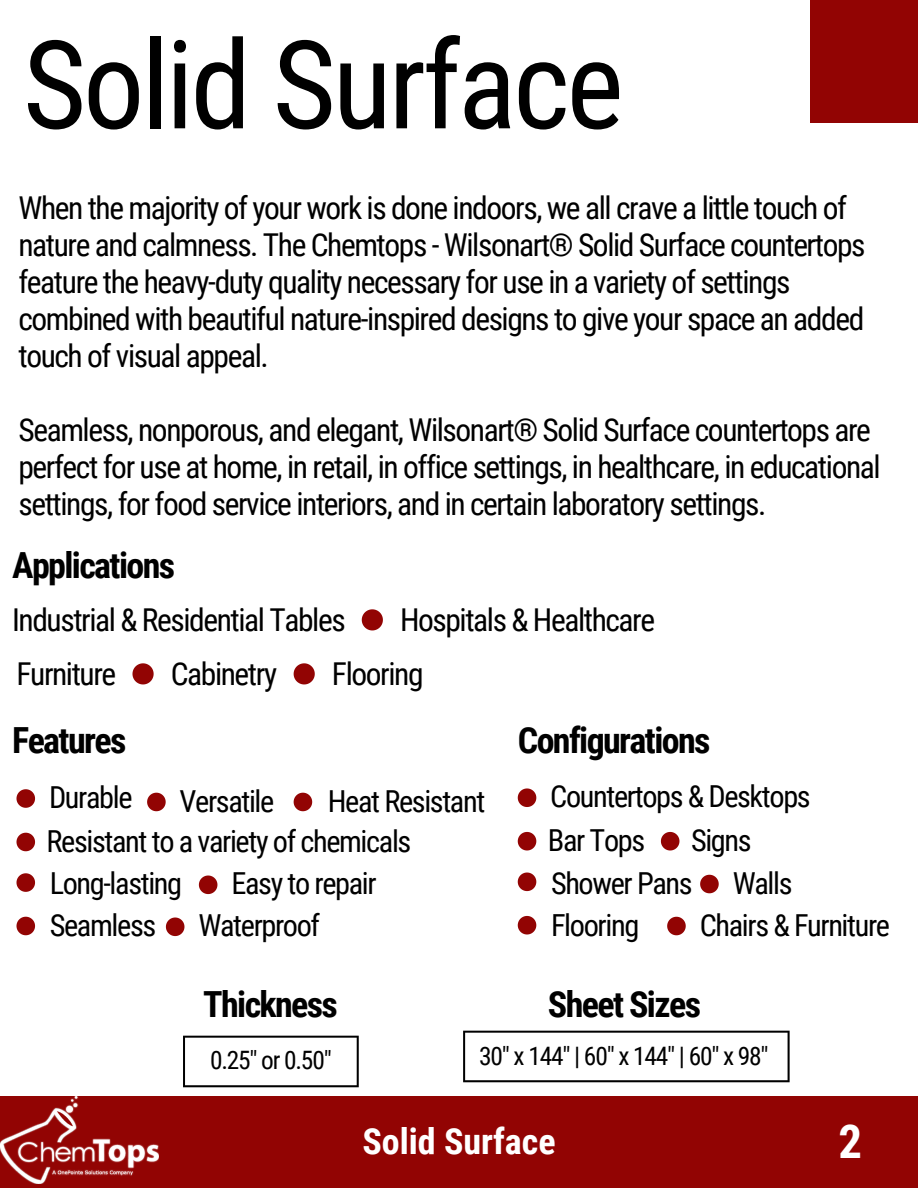
<style>
.page{position:relative;width:918px;height:1188px;background:#fff}
.page>*{position:absolute;margin:0;border:0;box-sizing:border-box;transform-origin:0 0}
.t1{font:122.7px "Roboto Condensed";letter-spacing:-.03em;color:#000}
.t2{font:700 46.65px "Roboto Condensed";color:#fff}
.t3{font:700 36px "Roboto Condensed";letter-spacing:-.045em;color:#000}
.t4{font:700 36px "Roboto Condensed";color:#fff}
.t5{font:31.5px/37px "Roboto Condensed";letter-spacing:-.045em;color:#000}
.t6{font:30.45px "Roboto Condensed";letter-spacing:-.045em;color:#000}
.t7{font:30.3px/42px "Roboto Condensed";letter-spacing:-.045em;color:#000}
.t8{font:25.35px "Roboto Condensed";letter-spacing:-.045em;color:#000}
</style>
<div class="page">
<div style="left:0;top:1096px;width:918px;height:92px;background:#920403"></div>
<img style="left:0;top:1096px;width:159px;height:88px">
<div style="left:810px;top:0;width:108px;height:123px;background:#920403"></div>
<svg style="left:362px;top:609px;width:21px;height:21px"></svg>
<svg style="left:294px;top:663px;width:21px;height:21px"></svg>
<svg style="left:294px;top:793px;width:18px;height:18px"></svg>
<svg style="left:16px;top:789px;width:19px;height:19px"></svg>
<svg style="left:16px;top:873px;width:19px;height:19px"></svg>
<svg style="left:16px;top:917px;width:19px;height:18px"></svg>
<svg style="left:147px;top:793px;width:19px;height:18px"></svg>
<svg style="left:16px;top:833px;width:19px;height:18px"></svg>
<svg style="left:199px;top:876px;width:18px;height:18px"></svg>
<svg style="left:166px;top:918px;width:18px;height:18px"></svg>
<svg style="left:518px;top:788px;width:18px;height:19px"></svg>
<svg style="left:518px;top:873px;width:18px;height:18px"></svg>
<svg style="left:518px;top:916px;width:18px;height:19px"></svg>
<svg style="left:518px;top:832px;width:18px;height:18px"></svg>
<svg style="left:700px;top:875px;width:19px;height:18px"></svg>
<svg style="left:667px;top:917px;width:19px;height:18px"></svg>
<svg style="left:661px;top:832px;width:18px;height:18px"></svg>
<svg style="left:132px;top:663px;width:22px;height:21px"></svg>
<svg style="left:463px;top:1031px;width:327px;height:51px"></svg>
<svg style="left:183px;top:1036px;width:176px;height:51px"></svg>
<h1 class="t1" style="left:23px;top:15px;width:602px">Solid Surface</h1>
<p class="t5" style="left:18px;top:189px;width:849px">When the majority of your work is done indoors, we all crave a little touch of nature and calmness. The Chemtops - Wilsonart® Solid Surface countertops feature the heavy-duty quality necessary for use in a variety of settings combined with beautiful nature-inspired designs to give your space an added touch of visual appeal.</p>
<p class="t5" style="left:18px;top:412px;width:864px">Seamless, nonporous, and elegant, Wilsonart® Solid Surface countertops are perfect for use at home, in retail, in office settings, in healthcare, in educational settings, for food service interiors, and in certain laboratory settings.</p>
<p class="t3" style="left:12px;top:545px;width:165px">Applications</p>
<p class="t5" style="left:12px;top:601px;width:335px">Industrial &amp; Residential Tables</p>
<p class="t5" style="left:332px;top:593px;width:325px;line-height:54px;text-indent:68px">Hospitals &amp; Healthcare<br>Flooring</p>
<p class="t5" style="left:16px;top:655px;width:101px">Furniture</p>
<p class="t5" style="left:171px;top:655px;width:108px">Cabinetry</p>
<p class="t3" style="left:12px;top:719px;width:116px">Features</p>
<p class="t7" style="left:49px;top:777px;width:85px">Durable</p>
<p class="t7" style="left:47px;top:781px;width:366px;line-height:40px;text-align:center">Versatile<br>Resistant to a variety of chemicals</p>
<p class="t7" style="left:198px;top:863px;width:180px;text-indent:33px">Easy to repair<br>Waterproof</p>
<p class="t7" style="left:328px;top:780px;width:159px">Heat Resistant</p>
<p class="t7" style="left:50px;top:863px;width:134px">Long-lasting</p>
<p class="t6" style="left:50px;top:908px;width:108px">Seamless</p>
<p class="t3" style="left:518px;top:719px;width:194px">Configurations</p>
<p class="t7" style="left:550px;top:776px;width:262px">Countertops &amp; Desktops</p>
<p class="t7" style="left:548px;top:820px;width:99px">Bar Tops</p>
<p class="t7" style="left:691px;top:820px;width:62px">Signs</p>
<p class="t7" style="left:551px;top:862px;width:143px">Shower Pans</p>
<p class="t6" style="left:551px;top:907px;width:90px">Flooring</p>
<p class="t7" style="left:700px;top:862px;width:192px;text-indent:33px">Walls<br>Chairs &amp; Furniture</p>
<p class="t3" style="left:203px;top:984px;width:136px">Thickness</p>
<p class="t8" style="left:210px;top:1046px;width:123px">0.25" or 0.50"</p>
<p class="t3" style="left:548px;top:984px;width:155px">Sheet Sizes</p>
<p class="t8" style="left:479px;top:1042px;width:291px">30" x 144" | 60" x 144" | 60" x 98"</p>
<p class="t4" style="left:362px;top:1121px;width:195px">Solid Surface</p>
<h2 class="t2" style="left:838px;top:1115px;width:25px">2</h2>
</div>
